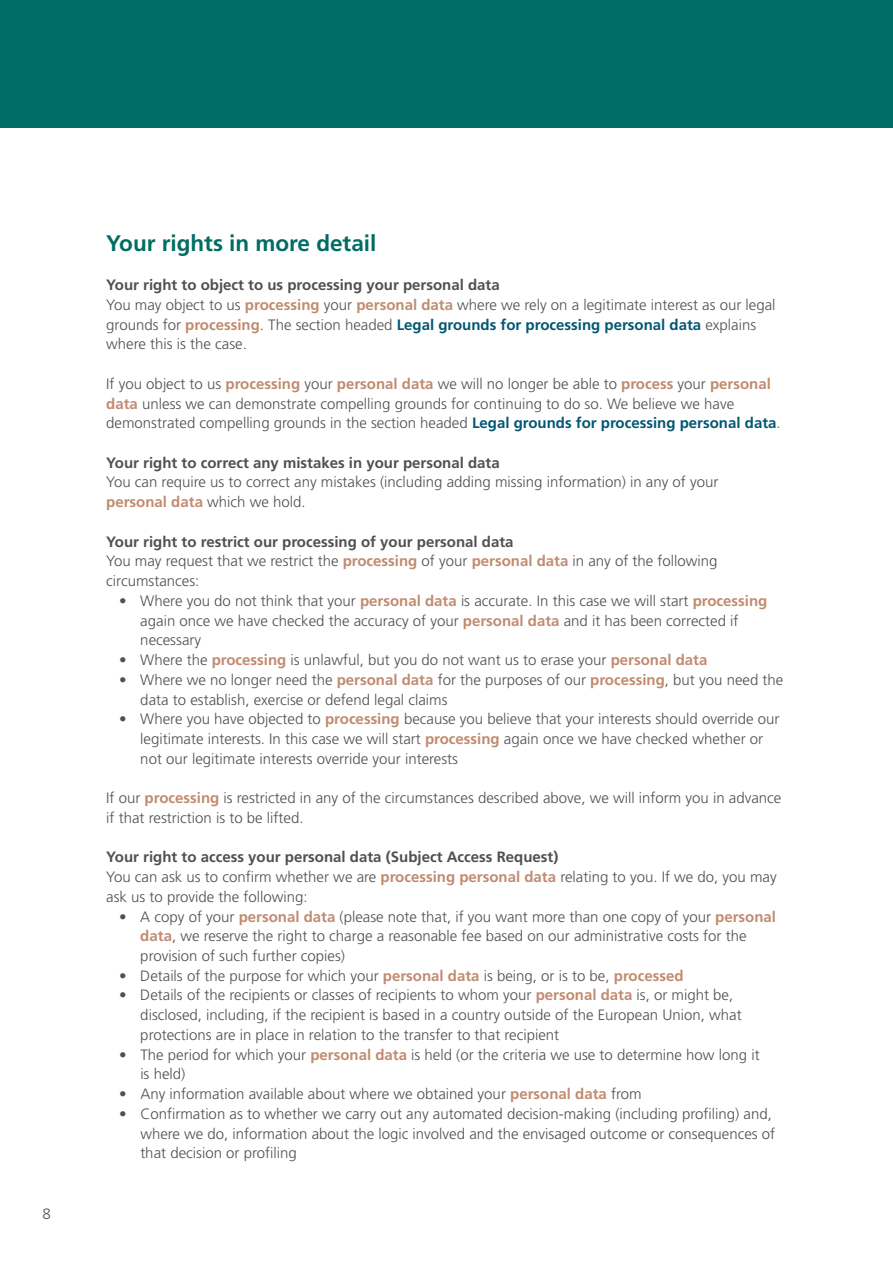
<style>
.page{position:relative;width:893px;height:1263px;background:#fff}
.page>*{position:absolute;margin:0;border:0;box-sizing:border-box;transform-origin:0 0}
.t1{font:700 22.5px "Frutiger";color:#006c64}
.t2{font:300 15px/19.6px "Frutiger";color:#524f4f}
.t3{font:700 15px "Frutiger";color:#524f4f}
.s1{font-weight:700}
.s2{font-weight:700;color:#c18b70}
.s3{font-weight:700;color:#035772}
</style>
<div class="page">
<div style="left:0;top:0;width:893px;height:128px;background:#006c64"></div>
<p class="t2" style="left:43px;top:1205px;width:10px">8</p>
<h1 class="t1" style="left:106px;top:234px;width:272px">Your rights in more detail</h1>
<p class="t2" style="left:106px;top:276px;width:671px"><span class="s1">Your right to object to us processing your personal data<br></span>You may object to us <span class="s2">processing</span> your <span class="s2">personal data</span> where we rely on a legitimate interest as our legal grounds for <span class="s2">processing</span>. The section headed <span class="s3">Legal grounds for processing personal data</span> explains where this is the case.</p>
<p class="t2" style="left:106px;top:375px;width:676px">If you object to us <span class="s2">processing</span> your <span class="s2">personal data</span> we will no longer be able to <span class="s2">process</span> your <span class="s2">personal data</span> unless we can demonstrate compelling grounds for continuing to do so. We believe we have demonstrated compelling grounds in the section headed <span class="s3">Legal grounds for processing personal data</span>.</p>
<p class="t3" style="left:106px;top:456px;width:395px">Your right to correct any mistakes in your personal data</p>
<p class="t2" style="left:106px;top:473px;width:614px">You can require us to correct any mistakes (including adding missing information) in any of your <span class="s2">personal data</span> which we hold.</p>
<p class="t2" style="left:106px;top:533px;width:613px"><span class="s1">Your right to restrict our processing of your personal data<br></span>You may request that we restrict the <span class="s2">processing</span> of your <span class="s2">personal data</span> in any of the following circumstances:</p>
<p class="t2" style="left:140px;top:592px;width:629px;text-indent:-21px"><span class="s1">•</span> Where you do not think that your <span class="s2">personal data</span> is accurate. In this case we will start <span class="s2">processing </span>again once we have checked the accuracy of your <span class="s2">personal data</span> and it has been corrected if necessary</p>
<p class="t2" style="left:119px;top:651px;width:590px"><span class="s1">•</span> Where the <span class="s2">processing</span> is unlawful, but you do not want us to erase your <span class="s2">personal data</span></p>
<p class="t2" style="left:140px;top:671px;width:644px;text-indent:-21px"><span class="s1">•</span> Where we no longer need the <span class="s2">personal data</span> for the purposes of our <span class="s2">processing</span>, but you need the data to establish, exercise or defend legal claims</p>
<p class="t2" style="left:140px;top:710px;width:641px;text-indent:-21px"><span class="s1">•</span> Where you have objected to <span class="s2">processing</span> because you believe that your interests should override our legitimate interests. In this case we will start <span class="s2">processing</span> again once we have checked whether or not our legitimate interests override your interests</p>
<p class="t2" style="left:106px;top:789px;width:677px">If our <span class="s2">processing</span> is restricted in any of the circumstances described above, we will inform you in advance if that restriction is to be lifted.</p>
<p class="t2" style="left:106px;top:848px;width:672px"><span class="s1">Your right to access your personal data (Subject Access Request)<br></span>You can ask us to confirm whether we are <span class="s2">processing personal data</span> relating to you. If we do, you may ask us to provide the following:</p>
<p class="t2" style="left:140px;top:908px;width:637px;text-indent:-21px"><span class="s1">•</span> A copy of your <span class="s2">personal data</span> (please note that, if you want more than one copy of your <span class="s2">personal data</span>, we reserve the right to charge a reasonable fee based on our administrative costs for the provision of such further copies)</p>
<p class="t2" style="left:119px;top:967px;width:566px"><span class="s1">•</span> Details of the purpose for which your <span class="s2">personal data</span> is being, or is to be, <span class="s2">processed</span></p>
<p class="t2" style="left:140px;top:986px;width:603px;text-indent:-21px"><span class="s1">•</span> Details of the recipients or classes of recipients to whom your <span class="s2">personal data</span> is, or might be, disclosed, including, if the recipient is based in a country outside of the European Union, what protections are in place in relation to the transfer to that recipient</p>
<p class="t2" style="left:140px;top:1046px;width:621px;text-indent:-21px"><span class="s1">•</span> The period for which your <span class="s2">personal data</span> is held (or the criteria we use to determine how long it is held)</p>
<p class="t2" style="left:119px;top:1085px;width:524px"><span class="s1">•</span> Any information available about where we obtained your <span class="s2">personal data</span> from</p>
<p class="t2" style="left:140px;top:1105px;width:636px;text-indent:-21px"><span class="s1">•</span> Confirmation as to whether we carry out any automated decision-making (including profiling) and, where we do, information about the logic involved and the envisaged outcome or consequences of that decision or profiling</p>
</div>
